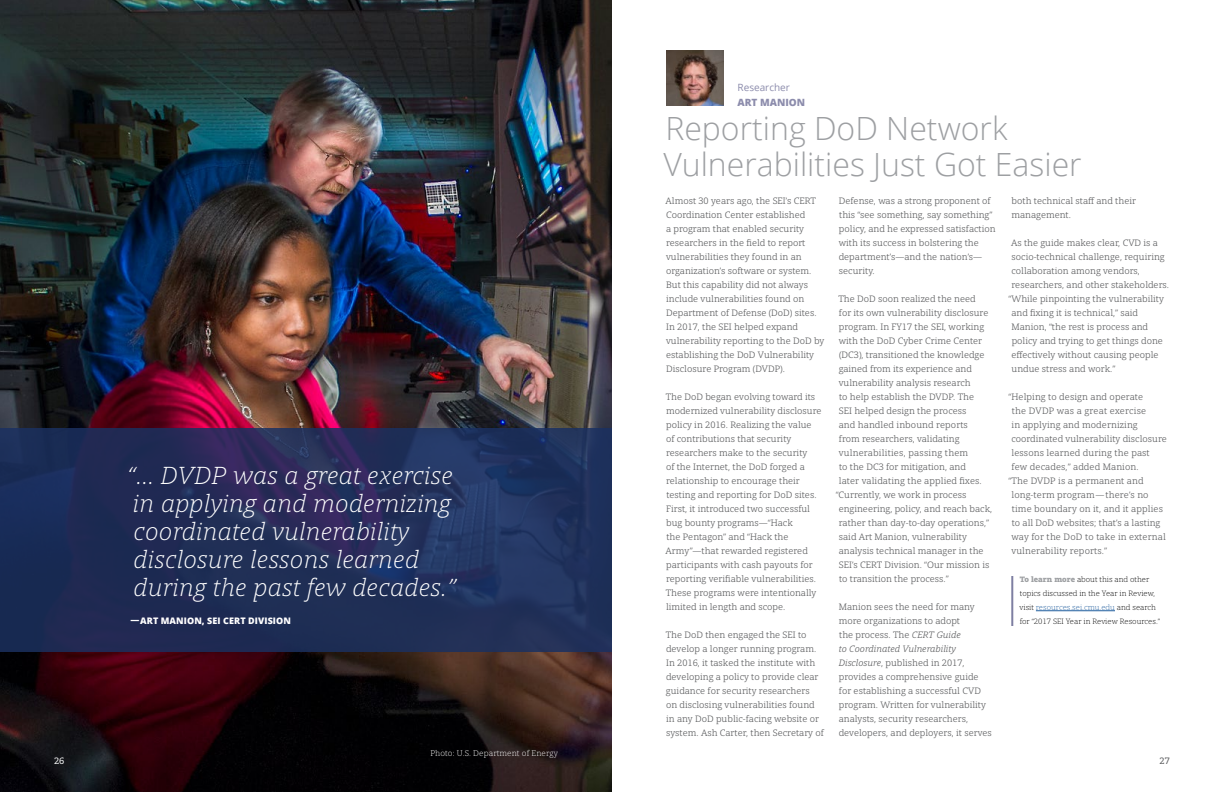
<style>
.page{position:relative;width:1224px;height:792px;background:#fff}
.page>*{position:absolute;margin:0;border:0;box-sizing:border-box;transform-origin:0 0}
.t1{font:300 32px/36px "Open Sans";color:#9d9fa2}
.t2{font:italic 300 24px/28px "Open Serif";letter-spacing:.01em;color:#fff}
.t3{font:10px "Open Sans";color:#8c8cac}
.t4{font:800 10px "Open Sans";color:#8c8cac}
.t5{font:9px/14px "Open Serif";color:#58595b}
.t6{font:9px "Open Serif";letter-spacing:.02em;color:#58595b}
.t7{font:800 9px "Open Sans";letter-spacing:.01em;color:#fff}
.t8{font:9px "Open Serif";color:#fff}
.t9{font:9px "Open Serif";color:#58595b}
.t10{font:300 8px "Open Serif";letter-spacing:.01em;color:#fff}
.t11{font:300 7.5px/14px "Open Serif";color:#000}
.s1{font-style:italic}
.s2{font-weight:900;color:#9d9fa2}
.s3{color:#215e9e}
</style>
<div class="page">
<img style="left:0;top:0;width:612px;height:792px">
<svg style="left:0;top:428px;width:612px;height:224px;background:#212d58"></svg>
<img style="left:666px;top:50px;width:58px;height:56px">
<hr style="left:1011px;top:576px;width:2px;height:50px;background:#7e7fa2">
<hr style="left:1036px;top:611px;width:79px;height:1px;background:#215e9e">
<h2 class="t2" style="left:127px;top:460px;width:330px">“... DVDP was a great exercise in applying and modernizing coordinated vulnerability disclosure lessons learned during the past few decades.”</h2>
<p class="t7" style="left:130px;top:614px;width:162px">—ART MANION, SEI CERT DIVISION</p>
<p class="t3" style="left:738px;top:81px;width:54px">Researcher</p>
<p class="t4" style="left:738px;top:95px;width:69px">ART MANION</p>
<h1 class="t1" style="left:663px;top:110px;width:420px">Reporting DoD Network<br>Vulnerabilities Just Got Easier</h1>
<p class="t5" style="left:666px;top:194px;width:160px">Almost 30 years ago, the SEI’s CERT Coordination Center established<br>a program that enabled security researchers in the field to report vulnerabilities they found in an organization’s software or system.<br>But this capability did not always include vulnerabilities found on Department of Defense (DoD) sites.<br>In 2017, the SEI helped expand vulnerability reporting to the DoD by establishing the DoD Vulnerability Disclosure Program (DVDP).</p>
<p class="t5" style="left:666px;top:390px;width:158px">The DoD began evolving toward its modernized vulnerability disclosure policy in 2016. Realizing the value<br>of contributions that security researchers make to the security<br>of the Internet, the DoD forged a relationship to encourage their testing and reporting for DoD sites.<br>First, it introduced two successful bug bounty programs—“Hack<br>the Pentagon” and “Hack the Army”—that rewarded registered participants with cash payouts for reporting verifiable vulnerabilities.<br>These programs were intentionally limited in length and scope.</p>
<p class="t5" style="left:666px;top:628px;width:160px">The DoD then engaged the SEI to develop a longer running program.<br>In 2016, it tasked the institute with developing a policy to provide clear guidance for security researchers<br>on disclosing vulnerabilities found in any DoD public-facing website or system. Ash Carter, then Secretary of</p>
<p class="t5" style="left:839px;top:194px;width:158px">Defense, was a strong proponent of this “see something, say something” policy, and he expressed satisfaction with its success in bolstering the department’s—and the nation’s— security.</p>
<p class="t5" style="left:838px;top:292px;width:139px">The DoD soon realized the need</p>
<p class="t5" style="left:839px;top:306px;width:151px">for its own vulnerability disclosure</p>
<p class="t5" style="left:839px;top:320px;width:147px">program. In FY17 the SEI, working</p>
<p class="t5" style="left:839px;top:334px;width:145px">with the DoD Cyber Crime Center</p>
<p class="t5" style="left:839px;top:348px;width:147px">(DC3), transitioned the knowledge</p>
<p class="t5" style="left:839px;top:362px;width:135px">gained from its experience and</p>
<p class="t5" style="left:839px;top:376px;width:134px">vulnerability analysis research</p>
<p class="t5" style="left:839px;top:390px;width:137px">to help establish the DVDP. The</p>
<p class="t5" style="left:839px;top:404px;width:129px">SEI helped design the process</p>
<p class="t5" style="left:839px;top:418px;width:131px">and handled inbound reports</p>
<p class="t5" style="left:839px;top:432px;width:122px">from researchers, validating</p>
<p class="t6" style="left:839px;top:447px;width:131px">vulnerabilities, passing them</p>
<p class="t5" style="left:839px;top:460px;width:128px">to the DC3 for mitigation, and</p>
<p class="t5" style="left:839px;top:474px;width:144px">later validating the applied fixes.</p>
<p class="t5" style="left:836px;top:488px;width:132px">“Currently, we work in process</p>
<p class="t5" style="left:839px;top:502px;width:155px">engineering, policy, and reach back,</p>
<p class="t5" style="left:839px;top:516px;width:152px">rather than day-to-day operations,”</p>
<p class="t5" style="left:839px;top:530px;width:130px">said Art Manion, vulnerability</p>
<p class="t5" style="left:839px;top:544px;width:146px">analysis technical manager in the</p>
<p class="t5" style="left:839px;top:558px;width:152px">SEI’s CERT Division. “Our mission is</p>
<p class="t5" style="left:839px;top:572px;width:111px">to transition the process.”</p>
<p class="t5" style="left:839px;top:600px;width:155px">Manion sees the need for many more organizations to adopt<br>the process. The <span class="s1">CERT Guide<br>to Coordinated Vulnerability<br>Disclosure</span>, published in 2017, provides a comprehensive guide for establishing a successful CVD program. Written for vulnerability analysts, security researchers, developers, and deployers, it serves</p>
<p class="t5" style="left:1012px;top:194px;width:126px">both technical staff and their management.</p>
<p class="t5" style="left:1011px;top:236px;width:149px">As the guide makes clear, CVD is a</p>
<p class="t5" style="left:1012px;top:250px;width:155px">socio-technical challenge, requiring</p>
<p class="t5" style="left:1011px;top:264px;width:130px">collaboration among vendors,</p>
<p class="t5" style="left:1012px;top:278px;width:159px">researchers, and other stakeholders.</p>
<p class="t5" style="left:1008px;top:292px;width:157px">“While pinpointing the vulnerability</p>
<p class="t5" style="left:1011px;top:306px;width:128px">and fixing it is technical,” said</p>
<p class="t5" style="left:1012px;top:320px;width:138px">Manion, “the rest is process and</p>
<p class="t5" style="left:1012px;top:334px;width:153px">policy and trying to get things done</p>
<p class="t5" style="left:1011px;top:348px;width:149px">effectively without causing people</p>
<p class="t5" style="left:1012px;top:362px;width:105px">undue stress and work.”</p>
<p class="t5" style="left:1008px;top:390px;width:136px">“Helping to design and operate</p>
<p class="t6" style="left:1012px;top:405px;width:136px">the DVDP was a great exercise</p>
<p class="t5" style="left:1012px;top:418px;width:128px">in applying and modernizing</p>
<p class="t5" style="left:1011px;top:432px;width:157px">coordinated vulnerability disclosure</p>
<p class="t5" style="left:1012px;top:446px;width:140px">lessons learned during the past</p>
<p class="t5" style="left:1012px;top:460px;width:128px">few decades,” added Manion.</p>
<p class="t5" style="left:1008px;top:474px;width:137px">“The DVDP is a permanent and</p>
<p class="t5" style="left:1012px;top:488px;width:139px">long-term program—there’s no</p>
<p class="t5" style="left:1012px;top:502px;width:153px">time boundary on it, and it applies</p>
<p class="t5" style="left:1012px;top:516px;width:150px">to all DoD websites; that’s a lasting</p>
<p class="t5" style="left:1011px;top:530px;width:156px">way for the DoD to take in external</p>
<p class="t5" style="left:1011px;top:544px;width:97px">vulnerability reports.”</p>
<p class="t11" style="left:1020px;top:572px;width:142px"><span class="s2">To learn more</span> about this and other topics discussed in the Year in Review, visit <span class="s3">resources.sei.cmu.edu</span> and search for “2017 SEI Year in Review Resources.”</p>
<p class="t10" style="left:430px;top:748px;width:129px">Photo: U.S. Department of Energy</p>
<p class="t8" style="left:54px;top:755px;width:12px">26</p>
<p class="t9" style="left:1159px;top:755px;width:12px">27</p>
</div>
